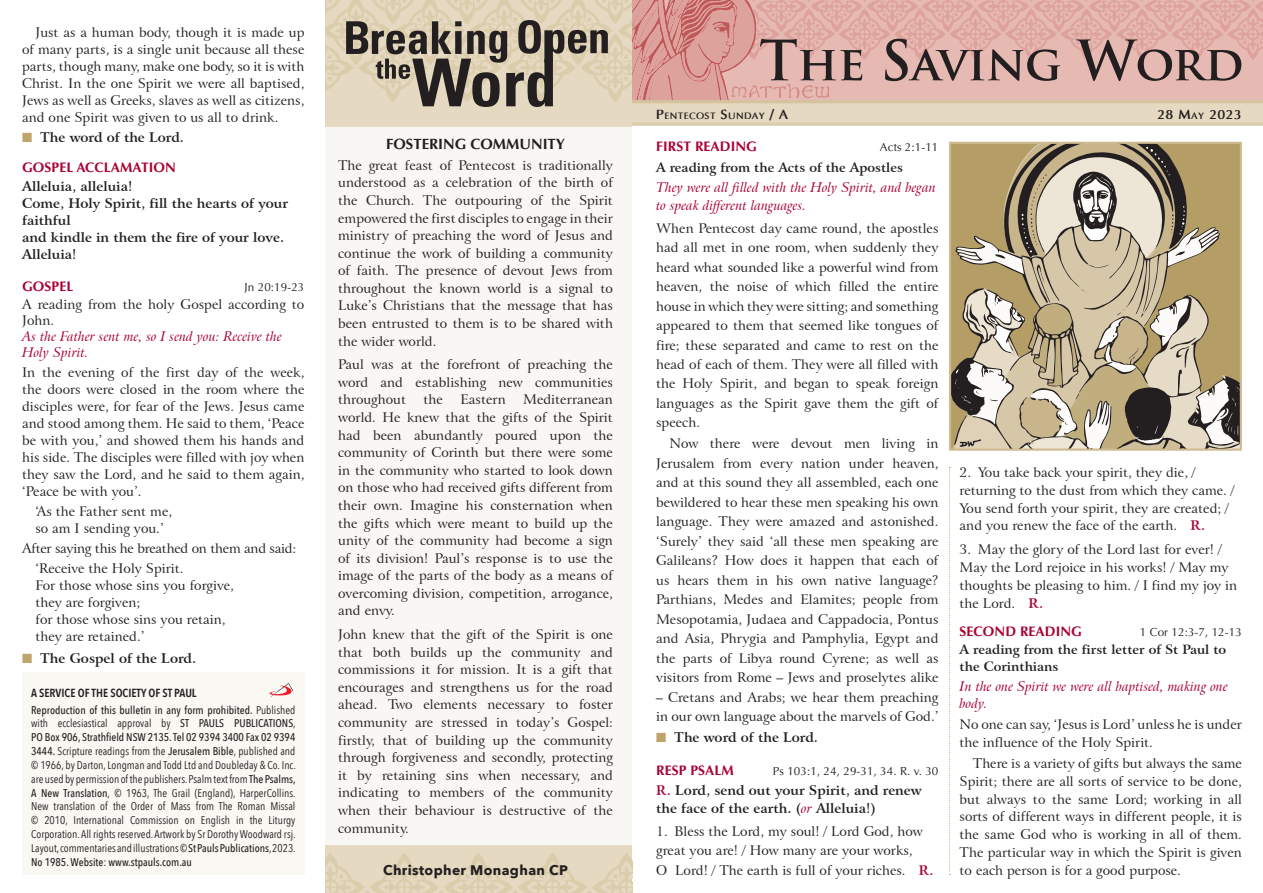
<style>
.page{position:relative;width:1263px;height:893px;background:#fff}
.page>*{position:absolute;margin:0;border:0;box-sizing:border-box;transform-origin:0 0}
.t1{font:700 14.85px "Optima LT Std";color:#231f20}
.t2{font:700 13.8px "Optima LT Std";letter-spacing:.005em;color:#a90332}
.t3{font:700 13.8px "Avenir Next";letter-spacing:.025em;color:#231f20}
.t4{font:13.35px/17.5px "Arrus BT";color:#231f20;text-align:justify}
.t5{font:700 13.35px/17.1px "Arrus BT";color:#231f20}
.t6{font:italic 13.35px/16px "Arrus BT";color:#a90332}
.t7{font:13.35px/20.1px "Arrus BT";letter-spacing:-.02em;color:#231f20}
.t8{font:700 13.35px "Optima";letter-spacing:.025em;color:#231f20}
.t9{font:700 12.75px/16.8px "Arrus BT";color:#231f20}
.t10{font:11.7px "Optima LT Std";letter-spacing:.005em;color:#231f20}
.t11{font:600 11.7px "Avenir Next Condensed";color:#231f20}
.t12{font:11.25px/13.8px "Avenir Next Condensed";color:#231f20;text-align:justify}
.t13{font:700 9.3px "Optima";letter-spacing:.035em;color:#231f20}
.s1{color:#bda56b}
.s2{font-style:normal;color:#231f20}
.s3{font-weight:500}
.s4{font-size:13.35px}
.s5{font-size:9.3px}
.s6{color:#a90332}
.s7{font-weight:400;font-style:italic;color:#a90332}
.s8{font-weight:700;color:#a90332}
</style>
<div class="page">
<div style="left:326px;top:0;width:306px;height:875px;background:#f8f7f3"></div>
<div style="left:326px;top:0;width:306px;height:126px;background:#e5d9c1"></div>
<div style="left:326px;top:845px;width:306px;height:48px;background:#e5d9c1"></div>
<svg style="left:326px;top:853px;width:306px;height:40px"></svg>
<div style="left:22px;top:673px;width:282px;height:202px;background:#f9f8f3"></div>
<svg style="left:269px;top:683px;width:24px;height:14px"></svg>
<div style="left:632px;top:63px;width:631px;height:61px;background:#e5d9c1"></div>
<svg style="left:326px;top:0;width:937px;height:107px"></svg>
<hr style="left:632px;top:100px;width:631px;height:3px;background:#d4c39e">
<hr style="left:632px;top:123px;width:631px;height:3px;background:#dbccac">
<svg style="left:949px;top:467px;width:1px;height:408px"></svg>
<svg style="left:950px;top:143px;width:292px;height:307px;background:#b3a688"></svg>
<p class="t4" style="left:22px;top:24px;width:284px;line-height:17.1px;text-indent:13px">Just as a human body, though it is made up of many parts, is a single unit because all these parts, though many, make one body, so it is with Christ. In the one Spirit we were all baptised, Jews as well as Greeks, slaves as well as citizens, and one Spirit was given to us all to drink.</p>
<p class="t5" style="left:22px;top:129px;width:163px"><span class="s1">■</span> The word of the Lord.</p>
<p class="t2" style="left:22px;top:159px;width:155px">GOSPEL ACCLAMATION</p>
<p class="t5" style="left:22px;top:178px;width:267px">Alleluia, alleluia!<br>Come, Holy Spirit, fill the hearts of your faithful<br>and kindle in them the fire of your love.<br>Alleluia!</p>
<p class="t2" style="left:22px;top:278px;width:53px">GOSPEL</p>
<p class="t10" style="left:245px;top:280px;width:61px">Jn 20:19-23</p>
<p class="t6" style="left:22px;top:296px;width:284px"><span class="s2">A reading from the holy Gospel according to<br>John.<br></span>As the Father sent me, so I send you: Receive the<br>Holy Spirit.</p>
<p class="t4" style="left:22px;top:364px;width:284px;line-height:17.1px">In the evening of the first day of the week, the doors were closed in the room where the disciples were, for fear of the Jews. Jesus came and stood among them. He said to them, ‘Peace be with you,’ and showed them his hands and his side. The disciples were filled with joy when they saw the Lord, and he said to them again, ‘Peace be with you’.</p>
<p class="t4" style="left:35px;top:503px;width:138px;line-height:17.1px">‘As the Father sent me, so am I sending you.’</p>
<p class="t7" style="left:35px;top:539px;width:262px;text-indent:-13px">After saying this he breathed on them and said: ‘Receive the Holy Spirit.</p>
<p class="t4" style="left:35px;top:577px;width:200px;line-height:17.1px;text-align:left">For those whose sins you forgive, they are forgiven;<br>for those whose sins you retain, they are retained.’</p>
<p class="t5" style="left:22px;top:650px;width:176px"><span class="s1">■</span> The Gospel of the Lord.</p>
<p class="t11" style="left:31px;top:682px;width:167px">A SERVICE OF THE SOCIETY OF ST PAUL</p>
<p class="t12" style="left:31px;top:702px;width:266px"><span class="s3">Reproduction of this bulletin in any form prohibited.</span> Published with ecclesiastical approval by <span class="s3">ST PAULS PUBLICATIONS</span>, <span class="s3">PO Box 906, Strathfield NSW 2135. Tel 02 9394 3400 Fax 02 9394<br>3444.</span> Scripture readings from the <span class="s3">Jerusalem Bible</span>, published and © 1966, by Darton, Longman and Todd Ltd and Doubleday &amp; Co. Inc. are used by permission of the publishers. Psalm text from <span class="s3">The Psalms, A New Translation</span>, © 1963, The Grail (England), HarperCollins.<br>New translation of the Order of Mass from The Roman Missal © 2010, International Commission on English in the Liturgy Corporation. All rights reserved. Artwork by Sr Dorothy Woodward rsj.<br>Layout, commentaries and illustrations © <span class="s3">St Pauls Publications</span>, 2023.<br><span class="s3">No 1985. Website: www.stpauls.com.au</span></p>
<p class="t1" style="left:386px;top:135px;width:180px">FOSTERING COMMUNITY</p>
<p class="t4" style="left:338px;top:157px;width:276px">The great feast of Pentecost is traditionally understood as a celebration of the birth of the Church. The outpouring of the Spirit empowered the first disciples to engage in their ministry of preaching the word of Jesus and continue the work of building a community of faith. The presence of devout Jews from throughout the known world is a signal to Luke’s Christians that the message that has been entrusted to them is to be shared with the wider world.</p>
<p class="t4" style="left:338px;top:356px;width:276px">Paul was at the forefront of preaching the word and establishing new communities throughout</p>
<p class="t4" style="left:338px;top:391px;width:276px;text-indent:185px">Mediterranean world. He knew that the gifts of the Spirit had been abundantly poured upon the community of Corinth but there were some in the community who started to look down on those who had received gifts different from their own. Imagine his consternation when the gifts which were meant to build up the unity of the community had become a sign of its division! Paul’s response is to use the image of the parts of the body as a means of overcoming division, competition, arrogance, and envy.</p>
<p class="t4" style="left:338px;top:626px;width:276px">John knew that the gift of the Spirit is one that both builds up the community and commissions it for mission. It is a gift that encourages and strengthens us for the road ahead. Two elements necessary to foster community are stressed in today’s Gospel: firstly, that of building up the community through forgiveness and secondly, protecting it by retaining sins when necessary, and indicating to members of the community when their behaviour is destructive of the community.</p>
<p class="t4" style="left:424px;top:391px;width:21px">the</p>
<p class="t4" style="left:460px;top:391px;width:47px">Eastern</p>
<p class="t3" style="left:383px;top:858px;width:186px">Christopher Monaghan CP</p>
<p class="t13" style="left:656px;top:110px;width:134px"><span class="s4">P</span>ENTECOST <span class="s4">S</span>UNDAY <span class="s4">/ A</span></p>
<p class="t8" style="left:1157px;top:106px;width:86px">28 M<span class="s5">AY</span> 2023</p>
<p class="t2" style="left:656px;top:139px;width:102px">FIRST READING</p>
<p class="t10" style="left:880px;top:141px;width:60px">Acts 2:1-11</p>
<p class="t9" style="left:656px;top:159px;width:248px">A reading from the Acts of the Apostles</p>
<p class="t6" style="left:656px;top:178px;width:281px;line-height:18.5px">They were all filled with the Holy Spirit, and began to speak different languages.</p>
<p class="t4" style="left:656px;top:218px;width:284px;line-height:19.5px">When Pentecost day came round, the apostles had all met in one room, when suddenly they heard what sounded like a powerful wind from heaven, the noise of which filled the entire house in which they were sitting; and something appeared to them that seemed like tongues of fire; these separated and came to rest on the head of each of them. They were all filled with the Holy Spirit, and began to speak foreign languages as the Spirit gave them the gift of speech.</p>
<p class="t4" style="left:656px;top:434px;width:284px;line-height:19.5px;text-indent:13px">Now there were devout men living in Jerusalem from every nation under heaven, and at this sound they all assembled, each one bewildered to hear these men speaking his own language. They were amazed and astonished. ‘Surely’ they said ‘all these men speaking are Galileans? How does it happen that each of us hears them in his own native language?<br>Parthians, Medes and Elamites; people from Mesopotamia, Judaea and Cappadocia, Pontus and Asia, Phrygia and Pamphylia, Egypt and the parts of Libya round Cyrene; as well as visitors from Rome – Jews and proselytes alike</p>
<p class="t4" style="left:656px;top:687px;width:284px;line-height:19.5px">– Cretans and Arabs; we hear them preaching in our own language about the marvels of God.’</p>
<p class="t5" style="left:656px;top:729px;width:163px"><span class="s1">■</span> The word of the Lord.</p>
<p class="t2" style="left:656px;top:762px;width:79px">RESP PSALM</p>
<p class="t10" style="left:773px;top:764px;width:167px">Ps 103:1, 24, 29-31, 34. R. v. 30</p>
<p class="t5" style="left:656px;top:781px;width:267px;line-height:18.5px"><span class="s6">R.</span> Lord, send out your Spirit, and renew the face of the earth. (<span class="s7">or</span> Alleluia!)</p>
<p class="t4" style="left:656px;top:822px;width:279px;line-height:19.5px;text-align:left">1. Bless the Lord, my soul! / Lord God, how great you are! / How many are your works,<br>O Lord! / The earth is full of your riches. <span class="s8">R.</span></p>
<p class="t4" style="left:960px;top:463px;width:276px;text-align:left">2. You take back your spirit, they die, / returning to the dust from which they came. / You send forth your spirit, they are created; / and you renew the face of the earth. <span class="s8">R.</span></p>
<p class="t4" style="left:960px;top:541px;width:279px;text-align:left">3. May the glory of the Lord last for ever! / May the Lord rejoice in his works! / May my thoughts be pleasing to him. / I find my joy in the Lord. <span class="s8">R.</span></p>
<p class="t2" style="left:960px;top:623px;width:124px">SECOND READING</p>
<p class="t10" style="left:1140px;top:625px;width:103px">1 Cor 12:3-7, 12-13</p>
<p class="t9" style="left:960px;top:642px;width:268px">A reading from the first letter of St Paul to the Corinthians</p>
<p class="t6" style="left:960px;top:677px;width:270px;line-height:17.9px">In the one Spirit we were all baptised, making one body.</p>
<p class="t4" style="left:960px;top:716px;width:284px">No one can say, ‘Jesus is Lord’ unless he is under the influence of the Holy Spirit.</p>
<p class="t4" style="left:960px;top:754px;width:284px;text-indent:13px">There is a variety of gifts but always the same Spirit; there are all sorts of service to be done, but always to the same Lord; working in all sorts of different ways in different people, it is the same God who is working in all of them.<br>The particular way in which the Spirit is given to each person is for a good purpose.</p>
</div>
